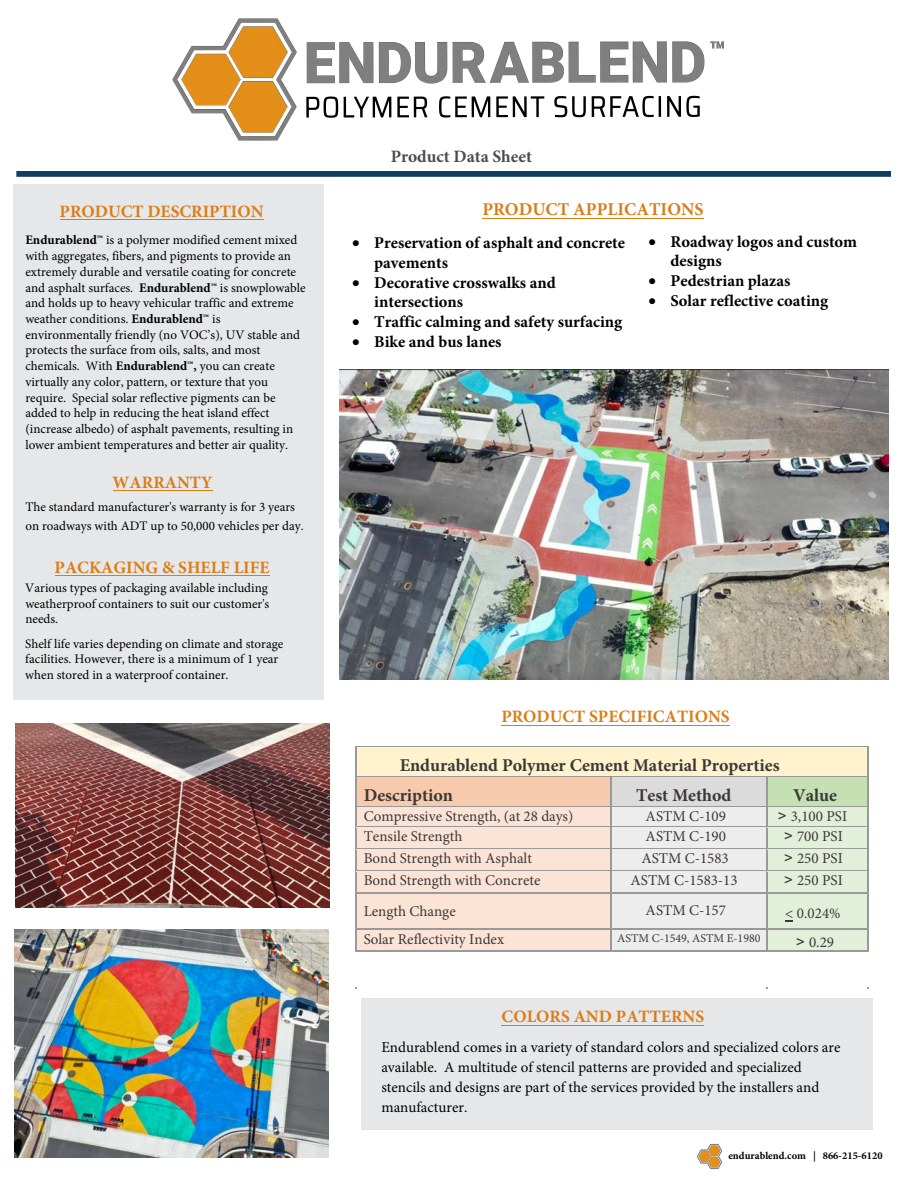
<style>
.page{position:relative;width:918px;height:1188px;background:#fff}
.page>*{position:absolute;margin:0;border:0;box-sizing:border-box;transform-origin:0 0}
.t1{font:700 18px/30px "Minion Pro";color:#3b3838}
.t2{font:700 18px "Minion Pro";color:#db7c15}
.t3{font:700 17.4px "Minion Pro";color:#dc7c15}
.t4{font:700 17.4px "Minion Pro";color:#4c4c4c}
.t5{font:700 16.5px/19.8px "Minion Pro";color:#000}
.t6{font:15px "Minion Pro";color:#3b3838}
.t7{font:15px/19.8px "Minion Pro";color:#000}
.t8{font:13.05px/15.8px "Minion Pro";color:#000}
.t9{font:12px "Minion Pro";letter-spacing:-.005em;color:#3b3838}
.t10{font:700 10.5px "Minion Pro";color:#000}
.s1{font-weight:700}
.s2{font-family:"Arial"}
</style>
<div class="page">
<div style="left:361px;top:998px;width:511px;height:131px;background:#e6e7e8"></div>
<div style="left:13px;top:184px;width:310px;height:516px;background:#e6e7e8"></div>
<div style="left:16px;top:170px;width:875px;height:7px;background:#103d62"></div>
<img style="left:172px;top:18px;width:552px;height:123px">
<img style="left:340px;top:370px;width:548px;height:310px">
<img style="left:15px;top:723px;width:314px;height:185px">
<hr style="left:501px;top:725px;width:229px;height:1px;background:#dc7c15">
<hr style="left:60px;top:219px;width:204px;height:1px;background:#dc7c15">
<hr style="left:482px;top:218px;width:222px;height:1px;background:#db7c15">
<div style="left:356px;top:747px;width:511px;height:29px;background:#fff2cc"></div>
<hr style="left:356px;top:746px;width:511px;height:1px;background:#999">
<hr style="left:867px;top:747px;width:2px;height:29px;background:#999">
<div style="left:356px;top:777px;width:255px;height:29px;background:#f7caac"></div>
<div style="left:612px;top:777px;width:154px;height:29px;background:#dbdbdb"></div>
<div style="left:767px;top:777px;width:100px;height:29px;background:#c5e0b3"></div>
<hr style="left:356px;top:776px;width:255px;height:1px;background:#999">
<hr style="left:612px;top:776px;width:154px;height:1px;background:#999">
<hr style="left:767px;top:776px;width:100px;height:1px;background:#999">
<hr style="left:867px;top:777px;width:2px;height:29px;background:#999">
<div style="left:356px;top:807px;width:255px;height:19px;background:#fbe4d5"></div>
<div style="left:612px;top:807px;width:154px;height:19px;background:#ededed"></div>
<div style="left:767px;top:807px;width:100px;height:19px;background:#e2efd9"></div>
<hr style="left:356px;top:806px;width:255px;height:1px;background:#999">
<hr style="left:612px;top:806px;width:154px;height:1px;background:#999">
<hr style="left:767px;top:806px;width:100px;height:1px;background:#999">
<div style="left:356px;top:828px;width:255px;height:20px;background:#fbe4d5"></div>
<div style="left:612px;top:828px;width:154px;height:20px;background:#ededed"></div>
<div style="left:767px;top:828px;width:100px;height:20px;background:#e2efd9"></div>
<hr style="left:356px;top:826px;width:255px;height:2px;background:#999">
<hr style="left:612px;top:826px;width:154px;height:2px;background:#999">
<hr style="left:767px;top:826px;width:100px;height:2px;background:#999">
<svg style="left:867px;top:806px;width:2px;height:22px"></svg>
<hr style="left:867px;top:828px;width:2px;height:20px;background:#999">
<div style="left:356px;top:850px;width:255px;height:20px;background:#fbe4d5"></div>
<div style="left:612px;top:850px;width:154px;height:20px;background:#ededed"></div>
<div style="left:767px;top:850px;width:100px;height:20px;background:#e2efd9"></div>
<hr style="left:356px;top:848px;width:255px;height:2px;background:#999">
<hr style="left:612px;top:848px;width:154px;height:2px;background:#999">
<hr style="left:767px;top:848px;width:100px;height:2px;background:#999">
<hr style="left:867px;top:850px;width:2px;height:20px;background:#999">
<div style="left:356px;top:872px;width:255px;height:21px;background:#fbe4d5"></div>
<div style="left:612px;top:872px;width:154px;height:21px;background:#ededed"></div>
<div style="left:767px;top:872px;width:100px;height:21px;background:#e2efd9"></div>
<hr style="left:356px;top:870px;width:255px;height:2px;background:#999">
<hr style="left:612px;top:870px;width:154px;height:2px;background:#999">
<hr style="left:767px;top:870px;width:100px;height:2px;background:#999">
<hr style="left:867px;top:872px;width:2px;height:21px;background:#999">
<div style="left:356px;top:894px;width:255px;height:35px;background:#fbe4d5"></div>
<div style="left:612px;top:894px;width:154px;height:35px;background:#ededed"></div>
<div style="left:767px;top:894px;width:100px;height:35px;background:#e2efd9"></div>
<svg style="left:355px;top:746px;width:1px;height:148px"></svg>
<hr style="left:356px;top:893px;width:255px;height:1px;background:#999">
<svg style="left:611px;top:776px;width:1px;height:118px"></svg>
<hr style="left:612px;top:893px;width:154px;height:1px;background:#999">
<svg style="left:766px;top:776px;width:1px;height:118px"></svg>
<hr style="left:767px;top:893px;width:100px;height:1px;background:#999">
<hr style="left:355px;top:894px;width:1px;height:35px;background:#999">
<hr style="left:611px;top:894px;width:1px;height:35px;background:#999">
<hr style="left:766px;top:894px;width:1px;height:35px;background:#999">
<hr style="left:867px;top:894px;width:2px;height:35px;background:#999">
<div style="left:356px;top:930px;width:255px;height:21px;background:#fbe4d5"></div>
<div style="left:612px;top:930px;width:154px;height:21px;background:#ededed"></div>
<div style="left:767px;top:930px;width:100px;height:21px;background:#e2efd9"></div>
<hr style="left:356px;top:929px;width:255px;height:1px;background:#999">
<hr style="left:612px;top:929px;width:154px;height:1px;background:#999">
<hr style="left:767px;top:929px;width:100px;height:1px;background:#999">
<hr style="left:867px;top:930px;width:2px;height:21px;background:#999">
<svg style="left:355px;top:929px;width:1px;height:23px"></svg>
<hr style="left:356px;top:951px;width:255px;height:1px;background:#999">
<svg style="left:611px;top:929px;width:1px;height:21px"></svg>
<svg style="left:766px;top:929px;width:1px;height:21px"></svg>
<hr style="left:502px;top:1025px;width:202px;height:1px;background:#dc7c15">
<img style="left:15px;top:929px;width:313px;height:229px">
<img style="left:697px;top:1143px;width:25px;height:26px">
<hr style="left:113px;top:490px;width:99px;height:1px;background:#dc7c15">
<hr style="left:55px;top:575px;width:214px;height:1px;background:#dc7c15">
<hr style="left:610px;top:950px;width:257px;height:2px;background:#999">
<p class="t3" style="left:60px;top:199px;width:205px">PRODUCT DESCRIPTION</p>
<p class="t8" style="left:25px;top:232px;width:282px"><span class="s1">Endurablend™</span> is a polymer modified cement mixed with aggregates, fibers, and pigments to provide an extremely durable and versatile coating for concrete and asphalt surfaces. <span class="s1">Endurablend™</span> is snowplowable and holds up to heavy vehicular traffic and extreme weather conditions. <span class="s1">Endurablend™</span> is environmentally friendly (no VOC’s), UV stable and protects the surface from oils, salts, and most chemicals. With <span class="s1">Endurablend™,</span> you can create virtually any color, pattern, or texture that you require. Special solar reflective pigments can be added to help in reducing the heat island effect (increase albedo) of asphalt pavements, resulting in lower ambient temperatures and better air quality.</p>
<p class="t3" style="left:113px;top:470px;width:101px">WARRANTY</p>
<p class="t8" style="left:25px;top:498px;width:280px;line-height:18.8px">The standard manufacturer's warranty is for 3 years on roadways with ADT up to 50,000 vehicles per day.</p>
<p class="t3" style="left:55px;top:556px;width:217px">PACKAGING &amp; SHELF LIFE</p>
<p class="t8" style="left:25px;top:580px;width:246px;text-align:justify">Various types of packaging available including weatherproof containers to suit our customer's needs.</p>
<p class="t8" style="left:25px;top:636px;width:260px">Shelf life varies depending on climate and storage facilities. However, there is a minimum of 1 year when stored in a waterproof container.</p>
<p class="t4" style="left:391px;top:144px;width:143px">Product Data Sheet</p>
<p class="t2" style="left:482px;top:197px;width:223px">PRODUCT APPLICATIONS</p>
<p class="t5" style="left:374px;top:233px;width:252px;text-indent:-22px">• Preservation of asphalt and concrete pavements</p>
<p class="t5" style="left:374px;top:272px;width:183px;text-indent:-22px">• Decorative crosswalks and intersections</p>
<p class="t5" style="left:352px;top:312px;width:272px">• Traffic calming and safety surfacing</p>
<p class="t5" style="left:352px;top:332px;width:151px">• Bike and bus lanes</p>
<p class="t5" style="left:671px;top:231px;width:188px;text-indent:-22px">• Roadway logos and custom designs</p>
<p class="t5" style="left:649px;top:271px;width:144px">• Pedestrian plazas</p>
<p class="t5" style="left:649px;top:291px;width:181px">• Solar reflective coating</p>
<p class="t3" style="left:501px;top:704px;width:230px">PRODUCT SPECIFICATIONS</p>
<h1 class="t1" style="left:364px;top:750px;width:417px;text-indent:36px">Endurablend Polymer Cement Material Properties<br>Description</h1>
<h1 class="t1" style="left:636px;top:780px;width:97px">Test Method</h1>
<h1 class="t1" style="left:793px;top:780px;width:45px">Value</h1>
<p class="t6" style="left:364px;top:806px;width:211px">Compressive Strength, (at 28 days)</p>
<p class="t6" style="left:646px;top:806px;width:82px">ASTM C-109</p>
<p class="t6" style="left:778px;top:806px;width:71px"><span class="s2">&gt;</span> 3,100 PSI</p>
<p class="t6" style="left:364px;top:826px;width:100px">Tensile Strength</p>
<p class="t6" style="left:646px;top:826px;width:82px">ASTM C-190</p>
<p class="t6" style="left:784px;top:826px;width:60px"><span class="s2">&gt;</span> 700 PSI</p>
<p class="t6" style="left:364px;top:848px;width:170px">Bond Strength with Asphalt</p>
<p class="t6" style="left:641px;top:848px;width:89px">ASTM C-1583</p>
<p class="t6" style="left:784px;top:848px;width:60px"><span class="s2">&gt;</span> 250 PSI</p>
<p class="t6" style="left:364px;top:870px;width:178px">Bond Strength with Concrete</p>
<p class="t6" style="left:631px;top:870px;width:109px">ASTM C-1583-13</p>
<p class="t6" style="left:784px;top:870px;width:60px"><span class="s2">&gt;</span> 250 PSI</p>
<p class="t6" style="left:364px;top:901px;width:94px">Length Change</p>
<p class="t6" style="left:646px;top:900px;width:82px">ASTM C-157</p>
<p class="t6" style="left:785px;top:903px;width:57px">&lt; 0.024%</p>
<p class="t6" style="left:364px;top:929px;width:142px">Solar Reflectivity Index</p>
<p class="t9" style="left:617px;top:931px;width:145px">ASTM C-1549, ASTM E-1980</p>
<p class="t6" style="left:796px;top:932px;width:40px"><span class="s2">&gt;</span> 0.29</p>
<h2 class="t3" style="left:502px;top:1004px;width:204px">COLORS AND PATTERNS</h2>
<p class="t7" style="left:381px;top:1038px;width:461px">Endurablend comes in a variety of standard colors and specialized colors are available. A multitude of stencil patterns are provided and specialized stencils and designs are part of the services provided by the installers and manufacturer.</p>
<p class="t10" style="left:728px;top:1148px;width:156px">endurablend.com | 866-215-6120</p>
</div>
